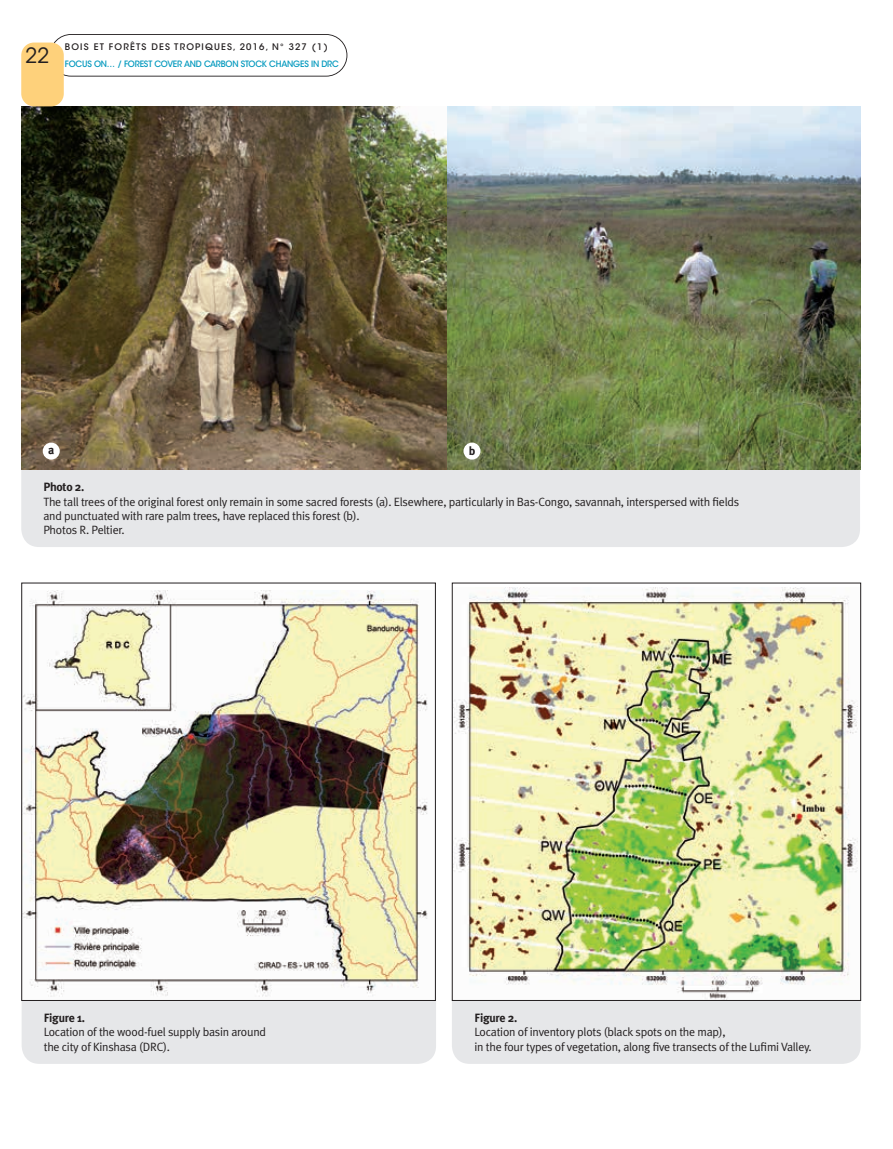
<style>
.page{position:relative;width:893px;height:1149px;background:#fff}
.page>*{position:absolute;margin:0;border:0;box-sizing:border-box;transform-origin:0 0}
.t1{font:21px "ITC Avant Garde Std";color:#231f20}
.t2{font:12px/14.4px "Meta Plus Normal";letter-spacing:-.02em;color:#231f20}
.t3{font:700 12px "Meta Plus";letter-spacing:-.02em;color:#231f20}
.t4{font:500 9px "ITC Avant Garde Std";letter-spacing:.13em;color:#231f20}
.t5{font:500 8.7px "ITC Avant Garde Std";letter-spacing:-.02em;color:#0098bd;scale:.95 1}
</style>
<div class="page">
<div style="left:22px;top:978px;width:414px;height:85px;background:#e6e7e9;border-radius:18px"></div>
<div style="left:452px;top:978px;width:409px;height:85px;background:#e6e7e9;border-radius:18px"></div>
<img style="left:23px;top:590px;width:411px;height:408px">
<div style="left:21px;top:448px;width:839px;height:99px;background:#e6e7e9;border-radius:18px"></div>
<img style="left:446px;top:106px;width:414px;height:363px">
<img style="left:21px;top:106px;width:425px;height:363px">
<img style="left:454px;top:587px;width:405px;height:411px">
<div style="left:43px;top:442px;width:17px;height:17px;background:#fff;border-radius:50%"></div>
<div style="left:463px;top:442px;width:17px;height:17px;background:#fff;border-radius:50%"></div>
<svg style="left:50px;top:34px;width:297px;height:43px"></svg>
<div style="left:21px;top:43px;width:43px;height:63px;background:#fed17b;border-radius:13px"></div>
<h1 class="t1" style="left:25px;top:43px;width:26px">22</h1>
<p class="t4" style="left:65px;top:41px;width:264px">BOIS ET FORÊTS DES TROPIQUES, 2016, N° 327 (1)</p>
<p class="t5" style="left:65px;top:58px;width:69px">FOCUS ON… / FOREST</p>
<p class="t5" style="left:154px;top:58px;width:98px">COVER AND CARBON STOC</p>
<p class="t5" style="left:262px;top:58px;width:82px">K CHANGES IN DRC</p>
<p class="t3" style="left:48px;top:443px;width:8px">a</p>
<p class="t3" style="left:469px;top:444px;width:8px">b</p>
<p class="t3" style="left:43px;top:480px;width:42px">Photo 2.</p>
<p class="t2" style="left:43px;top:494px;width:697px">The tall trees of the original forest only remain in some sacred forests (a). Elsewhere, particularly in Bas-Congo, savannah, interspersed with fields and punctuated with rare palm trees, have replaced this forest (b).<br>Photos R. Peltier.</p>
<p class="t3" style="left:44px;top:1010px;width:43px">Figure 1.</p>
<p class="t2" style="left:44px;top:1024px;width:224px">Location of the wood-fuel supply basin around the city of Kinshasa (DRC).</p>
<p class="t3" style="left:475px;top:1010px;width:44px">Figure 2.</p>
<p class="t2" style="left:475px;top:1024px;width:339px">Location of inventory plots (black spots on the map),<br>in the four types of vegetation, along five transects of the Lufimi Valley.</p>
</div>
